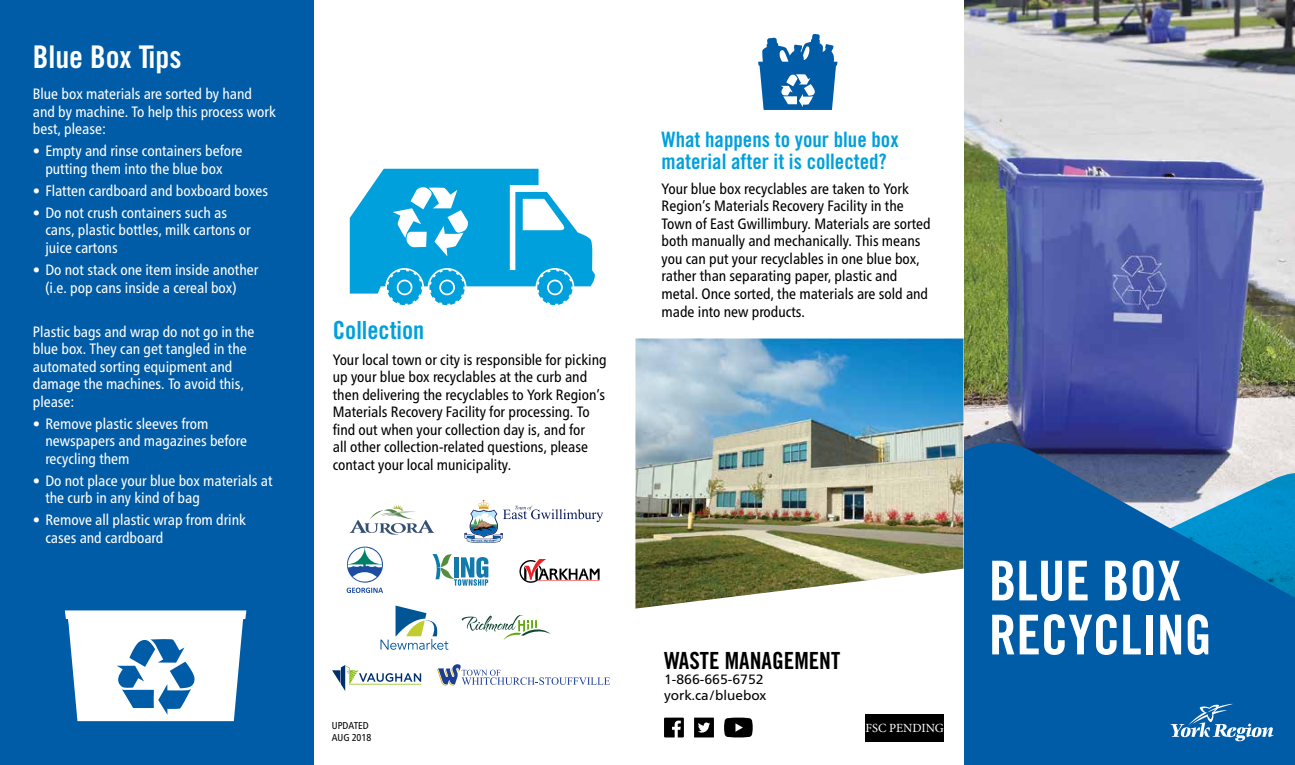
<style>
.page{position:relative;width:1295px;height:765px;background:#fff}
.page>*{position:absolute;margin:0;border:0;box-sizing:border-box;transform-origin:0 0}
.t1{font:55px/54px "Trade Gothic LT Pro Bd Cn 20";color:#fff}
.t2{font:31.25px "Trade Gothic LT Pro Bd Cn 20";color:#fff}
.t3{font:25px "Trade Gothic LT Pro Bd Cn 20";color:#00a0dd}
.t4{font:23.62px "Trade Gothic LT Pro Bd Cn 20";color:#000}
.t5{font:21.25px/21.9px "Trade Gothic LT Pro Bd Cn 20";color:#00a0dd}
.t6{font:condensed 15px/17.5px "Frutiger Neue LT Pro";color:#fff}
.t7{font:condensed 15px/17.5px "Frutiger Neue LT Pro";color:#000}
.t8{font:13.5px/15.8px "Frutiger Neue LT Pro";color:#000}
.t9{font:12.5px "Minion Pro";color:#fff}
.t10{font:condensed 10px/12px "Frutiger Neue LT Pro";color:#000}
</style>
<div class="page">
<img style="left:964px;top:0;width:331px;height:425px">
<svg style="left:964px;top:425px;width:331px;height:340px;background:#1565a7"></svg>
<svg style="left:1171px;top:704px;width:103px;height:37px;background:#347db8"></svg>
<div style="left:0;top:0;width:313px;height:765px;background:#005ca6"></div>
<svg style="left:65px;top:610px;width:181px;height:111px"></svg>
<svg style="left:350px;top:169px;width:245px;height:136px"></svg>
<svg style="left:349px;top:504px;width:86px;height:31px"></svg>
<svg style="left:519px;top:559px;width:81px;height:24px"></svg>
<svg style="left:381px;top:606px;width:67px;height:44px"></svg>
<svg style="left:462px;top:615px;width:89px;height:25px"></svg>
<svg style="left:332px;top:665px;width:89px;height:26px"></svg>
<svg style="left:437px;top:664px;width:173px;height:22px"></svg>
<img style="left:432px;top:554px;width:9px;height:25px">
<svg style="left:441px;top:554px;width:47px;height:32px"></svg>
<div style="left:347px;top:547px;width:36px;height:36px;background:#1c4da1;border-radius:50%"></div>
<svg style="left:353px;top:572px;width:24px;height:10px"></svg>
<svg style="left:348px;top:547px;width:34px;height:21px"></svg>
<svg style="left:347px;top:588px;width:36px;height:5px"></svg>
<svg style="left:464px;top:500px;width:139px;height:43px"></svg>
<svg style="left:758px;top:34px;width:79px;height:76px"></svg>
<img style="left:635px;top:339px;width:328px;height:270px">
<svg style="left:664px;top:718px;width:20px;height:19px"></svg>
<svg style="left:694px;top:718px;width:20px;height:19px"></svg>
<svg style="left:724px;top:718px;width:29px;height:19px"></svg>
<div style="left:866px;top:714px;width:78px;height:27px;background:#000"></div>
<h2 class="t2" style="left:33px;top:37px;width:150px">Blue Box Tips</h2>
<p class="t6" style="left:33px;top:85px;width:245px">Blue box materials are sorted by hand and by machine. To help this process work best, please:</p>
<p class="t6" style="left:33px;top:142px;width:211px;text-align:center">• Empty and rinse containers before putting them into the blue box</p>
<p class="t6" style="left:33px;top:182px;width:237px">• Flatten cardboard and boxboard boxes</p>
<p class="t6" style="left:45px;top:204px;width:207px;text-indent:-12px">• Do not crush containers such as cans, plastic bottles, milk cartons or juice cartons</p>
<p class="t6" style="left:45px;top:261px;width:214px;text-indent:-12px">• Do not stack one item inside another (i.e. pop cans inside a cereal box)</p>
<p class="t6" style="left:33px;top:322px;width:223px">Plastic bags and wrap do not go in the blue box. They can get tangled in the automated sorting equipment and damage the machines. To avoid this, please:</p>
<p class="t6" style="left:45px;top:414px;width:203px;text-indent:-12px">• Remove plastic sleeves from newspapers and magazines before recycling them</p>
<p class="t6" style="left:45px;top:472px;width:229px;text-indent:-12px">• Do not place your blue box materials at the curb in any kind of bag</p>
<p class="t6" style="left:45px;top:511px;width:202px;text-indent:-12px">• Remove all plastic wrap from drink cases and cardboard</p>
<h3 class="t3" style="left:333px;top:315px;width:93px">Collection</h3>
<p class="t7" style="left:333px;top:351px;width:275px">Your local town or city is responsible for picking up your blue box recyclables at the curb and then delivering the recyclables to York Region’s Materials Recovery Facility for processing. To find out when your collection day is, and for<br>all other collection-related questions, please contact your local municipality.</p>
<h3 class="t5" style="left:662px;top:128px;width:239px">What happens to your blue box material after it is collected?</h3>
<p class="t7" style="left:662px;top:180px;width:271px">Your blue box recyclables are taken to York Region’s Materials Recovery Facility in the Town of East Gwillimbury. Materials are sorted both manually and mechanically. This means you can put your recyclables in one blue box, rather than separating paper, plastic and metal. Once sorted, the materials are sold and made into new products.</p>
<h3 class="t4" style="left:664px;top:646px;width:178px">WASTE MANAGEMENT</h3>
<p class="t8" style="left:664px;top:672px;width:104px">1-866-665-6752 york.ca/bluebox</p>
<p class="t10" style="left:332px;top:720px;width:41px">UPDATED<br>AUG 2018</p>
<p class="t9" style="left:866px;top:720px;width:80px">FSC PENDING</p>
<h1 class="t1" style="left:989px;top:553px;width:225px">BLUE BOX<br>RECYCLING</h1>
</div>
